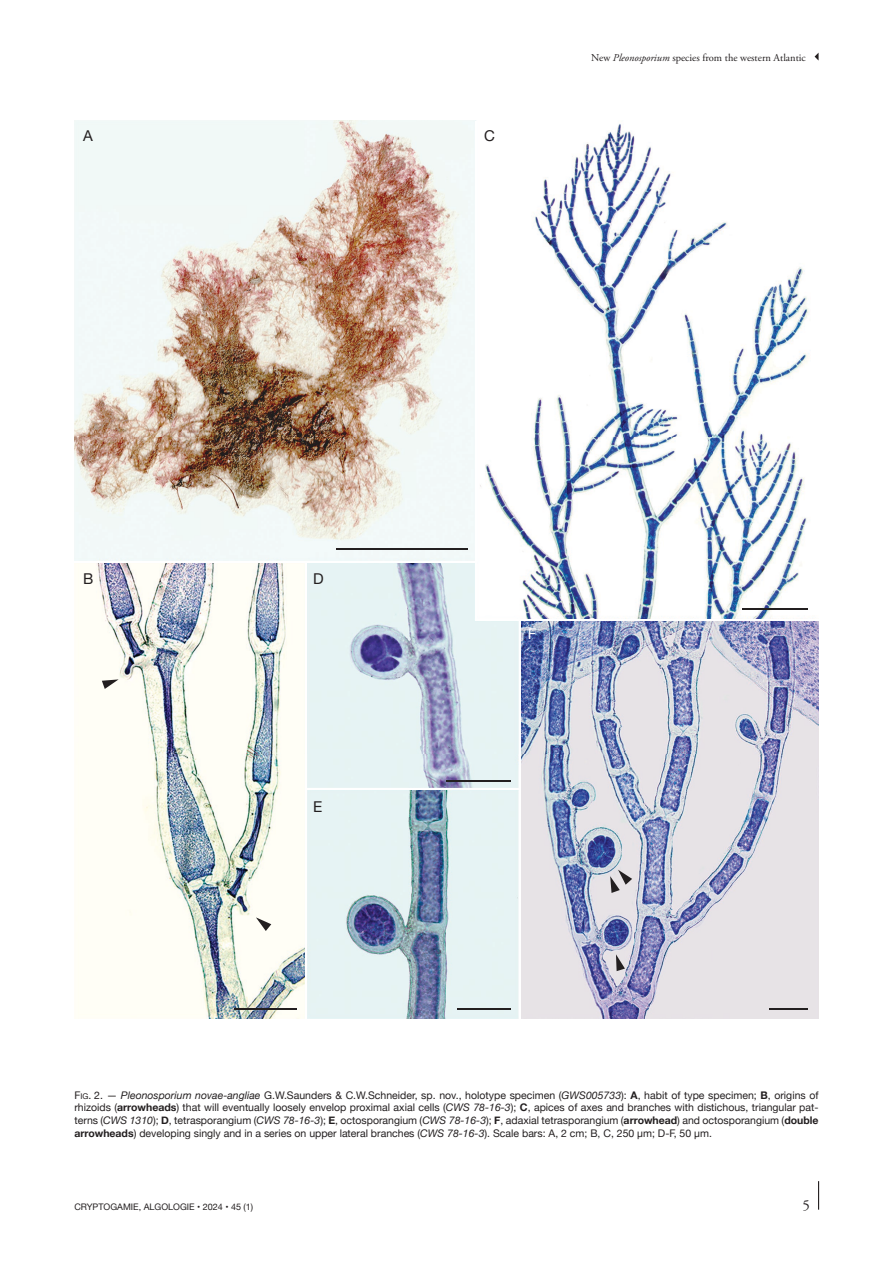
<style>
.page{position:relative;width:893px;height:1263px;background:#fff}
.page>*{position:absolute;margin:0;border:0;box-sizing:border-box;transform-origin:0 0}
.t1{font:15px "Helvetica Neue 3";color:#231f20}
.t2{font:15px "Adobe Garamond Pro";color:#231f20}
.t3{font:15px "Helvetica Neue 3";color:#fff}
.t4{font:10.5px/12.8px "Helvetica Neue";color:#231f20;text-align:justify}
.t5{font:10.5px "Adobe Garamond Pro Regular 3";color:#231f20}
.t6{font:9px "Helvetica Neue";color:#231f20}
.s1{font-family:"Adobe Garamond Pro Italic 2"}
.s2{font-style:inherit}
.s3{font-size:7.8px}
.s4{font-style:italic}
.s5{font-family:"Helvetica Neue 2"}
.s6{font-weight:700}
</style>
<div class="page">
<svg style="left:818px;top:1181px;width:1px;height:29px"></svg>
<svg style="left:815px;top:53px;width:4px;height:8px"></svg>
<img style="left:75px;top:121px;width:744px;height:897px">
<hr style="left:336px;top:548px;width:131px;height:1px;background:#231f20">
<hr style="left:742px;top:608px;width:65px;height:2px;background:#231f20">
<hr style="left:234px;top:1009px;width:63px;height:1px;background:#231f20">
<hr style="left:457px;top:1009px;width:54px;height:1px;background:#231f20">
<hr style="left:446px;top:780px;width:65px;height:2px;background:#231f20">
<hr style="left:769px;top:1009px;width:38px;height:1px;background:#231f20">
<svg style="left:102px;top:679px;width:17px;height:10px"></svg>
<svg style="left:256px;top:917px;width:15px;height:14px"></svg>
<svg style="left:610px;top:870px;width:22px;height:23px"></svg>
<svg style="left:616px;top:954px;width:9px;height:17px"></svg>
<hr style="left:475px;top:121px;width:2px;height:500px;background:#fff">
<hr style="left:74px;top:561px;width:402px;height:2px;background:#fff">
<hr style="left:306px;top:561px;width:1px;height:458px;background:#fff">
<hr style="left:519px;top:619px;width:1px;height:400px;background:#fff">
<hr style="left:306px;top:788px;width:213px;height:2px;background:#fff">
<hr style="left:475px;top:619px;width:344px;height:2px;background:#fff">
<p class="t1" style="left:83px;top:125px;width:11px">A</p>
<p class="t1" style="left:484px;top:125px;width:12px">C</p>
<p class="t5" style="left:591px;top:51px;width:216px">New <span class="s1">Pleonosporium</span> species from the western Atlantic</p>
<p class="t1" style="left:83px;top:568px;width:12px">B</p>
<p class="t1" style="left:313px;top:568px;width:12px">D</p>
<p class="t1" style="left:313px;top:796px;width:11px">E</p>
<p class="t3" style="left:528px;top:623px;width:10px">F</p>
<p class="t4" style="left:74px;top:1089px;width:746px"><span class="s2">F</span><span class="s3">ig</span><span class="s2">. 2</span>. — <span class="s4">Pleonosporium novae-angliae</span> G.W.Saunders &amp; C.W.Schneider, sp. nov., holotype specimen (<span class="s4">GWS005733</span><span class="s5">):</span> <span class="s6">A</span>, habit of type specimen; <span class="s6">B</span>, origins of rhizoids (<span class="s6">arrowheads</span><span class="s5">) that will eventually loosely envelop proximal axial cells (</span><span class="s4">CWS 78-16-3</span>); <span class="s6">C</span>, apices of axes and branches with distichous, triangular pat&shy;<span class="s5">terns (</span><span class="s4">CWS 1310</span>); <span class="s6">D</span><span class="s5">, tetrasporangium (</span><span class="s4">CWS 78-16-3</span>); <span class="s6">E</span><span class="s5">, octosporangium (</span><span class="s4">CWS 78-16-3</span>); <span class="s6">F</span><span class="s5">, adaxial tetrasporangium (</span><span class="s6">arrowhead</span><span class="s5">) and octosporangium (</span><span class="s6">double arrowheads</span><span class="s5">) developing singly and in a series on upper lateral branches (</span><span class="s4">CWS 78-16-3</span>). Scale bars: A, 2 cm; B, C, 250 µm; D-F, 50 µm.</p>
<p class="t6" style="left:74px;top:1200px;width:180px">CRYPTOGAMIE, ALGOLOGIE • 2024 • 45 (1)</p>
<h1 class="t2" style="left:803px;top:1196px;width:9px">5</h1>
</div>
